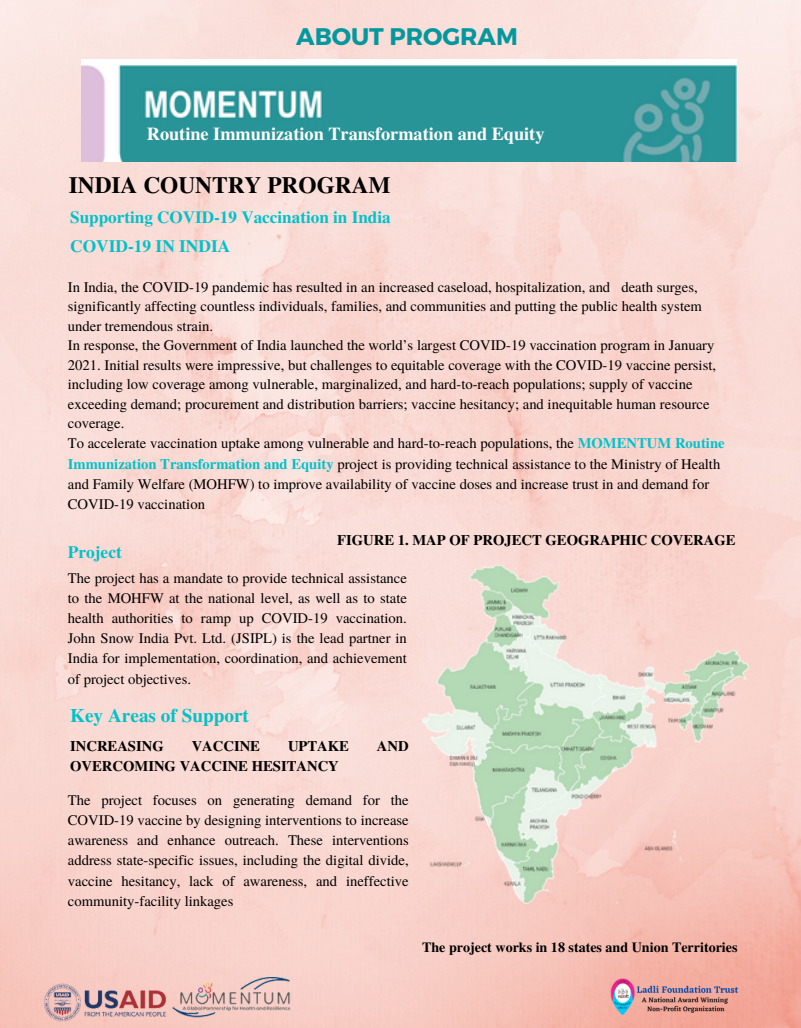
<style>
.page{position:relative;width:801px;height:1028px;background:#fff}
.page>*{position:absolute;margin:0;border:0;box-sizing:border-box;transform-origin:0 0}
.t1{font:700 24px "Montserrat";color:#03989e}
.t2{font:700 23.25px "Te X Gyre Termes";color:#000}
.t3{font:700 19.25px "Te X Gyre Termes";color:#00c2cb}
.t4{font:700 18.25px "Te X Gyre Termes";color:#fff}
.t5{font:700 17.25px "Te X Gyre Termes";color:#00c2cb}
.t6{font:700 17px "Te X Gyre Termes";color:#00c2cb}
.t7{font:14.75px/20.2px "Te X Gyre Termes";color:#000}
.t8{font:700 14.75px "Te X Gyre Termes";color:#000}
.t9{font:700 14px "Te X Gyre Termes";color:#000}
.s1{font-weight:700;color:#00c2cb}
</style>
<div class="page">
<img style="left:0;top:0;width:801px;height:1027px">
<img style="left:82px;top:60px;width:654px;height:101px">
<img style="left:422px;top:565px;width:326px;height:338px">
<img style="left:172px;top:972px;width:125px;height:50px">
<img style="left:43px;top:972px;width:129px;height:55px">
<img style="left:608px;top:971px;width:139px;height:48px">
<h3 class="t1" style="left:296px;top:21px;width:223px">ABOUT PROGRAM</h3>
<h1 class="t4" style="left:147px;top:119px;width:399px">Routine Immunization Transformation and Equity</h1>
<h4 class="t2" style="left:69px;top:167px;width:323px">INDIA COUNTRY PROGRAM</h4>
<h2 class="t6" style="left:70px;top:204px;width:322px">Supporting COVID-19 Vaccination in India</h2>
<p class="t5" style="left:70px;top:232px;width:162px">COVID-19 IN INDIA</p>
<p class="t7" style="left:68px;top:276px;width:635px;line-height:19.5px">In India, the COVID-19 pandemic has resulted in an increased caseload, hospitalization, and death surges, significantly affecting countless individuals, families, and communities and putting the public health system under tremendous strain.</p>
<p class="t7" style="left:68px;top:335px;width:649px;line-height:19.5px">In response, the Government of India launched the world’s largest COVID-19 vaccination program in January 2021. Initial results were impressive, but challenges to equitable coverage with the COVID-19 vaccine persist, including low coverage among vulnerable, marginalized, and hard-to-reach populations; supply of vaccine exceeding demand; procurement and distribution barriers; vaccine hesitancy; and inequitable human resource coverage.</p>
<h3 class="t7" style="left:68px;top:432px;width:658px">To accelerate vaccination uptake among vulnerable and hard-to-reach populations, the <span class="s1">MOMENTUM Routine Immunization Transformation and Equity</span> project is providing technical assistance to the Ministry of Health and Family Welfare (MOHFW) to improve availability of vaccine doses and increase trust in and demand for COVID-19 vaccination</h3>
<h5 class="t8" style="left:337px;top:528px;width:400px">FIGURE 1. MAP OF PROJECT GEOGRAPHIC COVERAGE</h5>
<p class="t7" style="left:68px;top:567px;width:340px;text-align:justify">The project has a mandate to provide technical assistance to the MOHFW at the national level, as well as to state health authorities to ramp up COVID-19 vaccination.<br>John Snow India Pvt. Ltd. (JSIPL) is the lead partner in India for implementation, coordination, and achievement of project objectives.</p>
<h3 class="t5" style="left:68px;top:538px;width:56px">Project</h3>
<p class="t3" style="left:70px;top:700px;width:180px">Key Areas of Support</p>
<p class="t8" style="left:70px;top:734px;width:95px">INCREASING</p>
<p class="t8" style="left:192px;top:734px;width:70px">VACCINE</p>
<p class="t8" style="left:288px;top:734px;width:63px">UPTAKE</p>
<p class="t8" style="left:377px;top:734px;width:33px">AND</p>
<p class="t8" style="left:70px;top:754px;width:270px">OVERCOMING VACCINE HESITANCY</p>
<h6 class="t7" style="left:68px;top:789px;width:342px;text-align:justify">The project focuses on generating demand for the COVID-19 vaccine by designing interventions to increase awareness and enhance outreach. These interventions address state-specific issues, including the digital divide, vaccine hesitancy, lack of awareness, and ineffective community-facility linkages</h6>
<h5 class="t9" style="left:422px;top:935px;width:317px">The project works in 18 states and Union Territories</h5>
</div>
